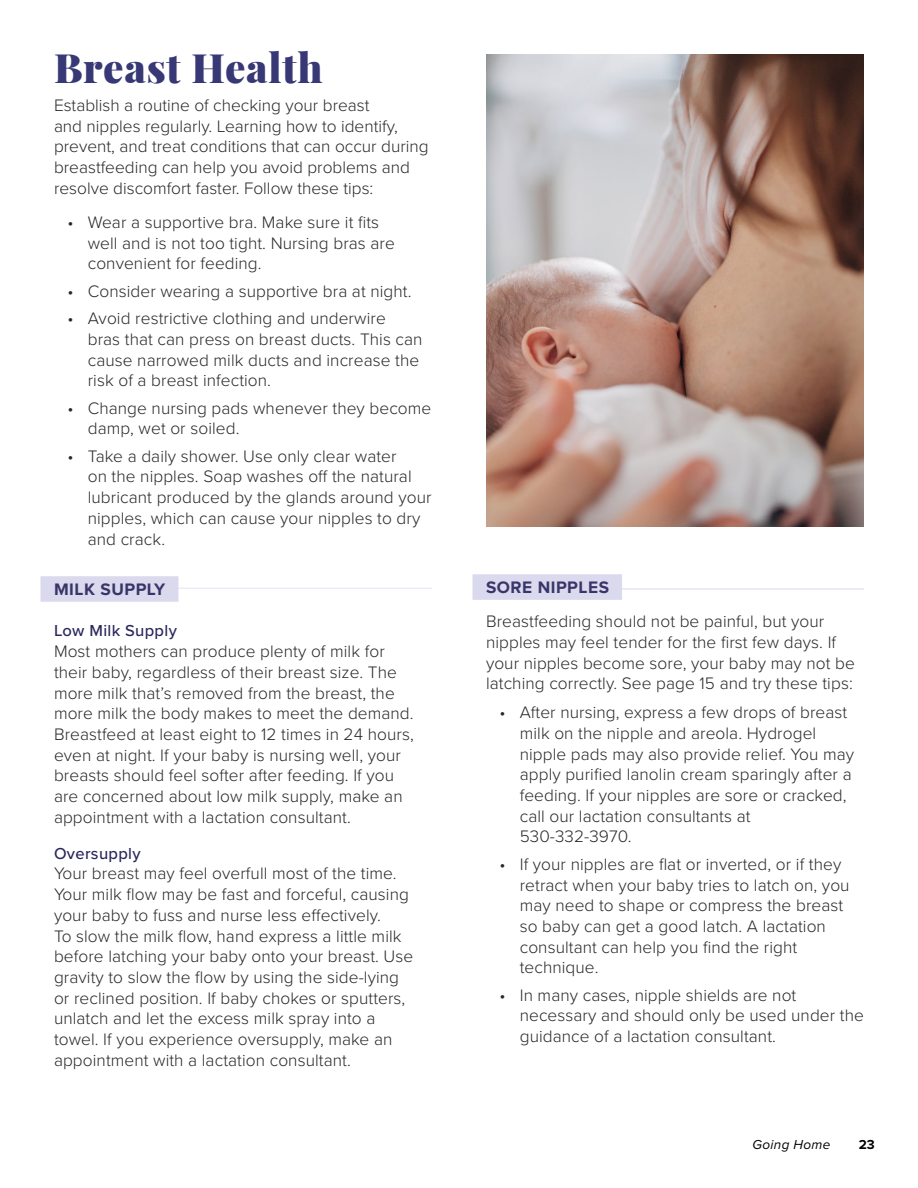
<style>
.page{position:relative;width:918px;height:1188px;background:#fff}
.page>*{position:absolute;margin:0;border:0;box-sizing:border-box;transform-origin:0 0}
.t1{font:900 40.5px "Playfair Display";letter-spacing:.02em;color:#373875}
.t2{font:300 17.25px/20.7px "Proxima Nova";letter-spacing:.005em;color:#292829}
.t3{font:700 17.25px "Proxima Nova";letter-spacing:.03em;color:#383668}
.t4{font:500 16.5px "Proxima Nova";letter-spacing:.02em;color:#2a275c}
.t5{font:italic 13.5px "Proxima Nova";letter-spacing:.025em;color:#000}
.t6{font:700 13.5px "Proxima Nova";color:#000}
</style>
<div class="page">
<hr style="left:54px;top:588px;width:378px;height:1px;background:#e3e2f1">
<div style="left:40px;top:576px;width:138px;height:26px;background:#dad9ed"></div>
<hr style="left:486px;top:589px;width:378px;height:1px;background:#dad9ed">
<div style="left:472px;top:574px;width:150px;height:26px;background:#dad9ed"></div>
<img style="left:486px;top:54px;width:378px;height:472px">
<h1 class="t1" style="left:54px;top:36px;width:270px">Breast Health</h1>
<p class="t2" style="left:54px;top:94px;width:376px">Establish a routine of checking your breast<br>and nipples regularly. Learning how to identify, prevent, and treat conditions that can occur during breastfeeding can help you avoid problems and resolve discomfort faster. Follow these tips:</p>
<p class="t2" style="left:88px;top:211px;width:309px;text-indent:-20px">• Wear a supportive bra. Make sure it fits well and is not too tight. Nursing bras are convenient for feeding.</p>
<p class="t2" style="left:68px;top:280px;width:346px">• Consider wearing a supportive bra at night.</p>
<p class="t2" style="left:88px;top:307px;width:336px;text-indent:-20px">• Avoid restrictive clothing and underwire bras that can press on breast ducts. This can cause narrowed milk ducts and increase the risk of a breast infection.</p>
<p class="t2" style="left:88px;top:397px;width:345px;text-indent:-20px">• Change nursing pads whenever they become damp, wet or soiled.</p>
<p class="t2" style="left:88px;top:445px;width:345px;text-indent:-20px">• Take a daily shower. Use only clear water<br>on the nipples. Soap washes off the natural lubricant produced by the glands around your nipples, which can cause your nipples to dry and crack.</p>
<p class="t3" style="left:54px;top:576px;width:113px">MILK SUPPLY</p>
<p class="t4" style="left:54px;top:619px;width:124px">Low Milk Supply</p>
<p class="t2" style="left:54px;top:640px;width:361px">Most mothers can produce plenty of milk for their baby, regardless of their breast size. The more milk that’s removed from the breast, the more milk the body makes to meet the demand.<br>Breastfeed at least eight to 12 times in 24 hours, even at night. If your baby is nursing well, your breasts should feel softer after feeding. If you are concerned about low milk supply, make an appointment with a lactation consultant.</p>
<p class="t4" style="left:54px;top:841px;width:88px">Oversupply</p>
<p class="t2" style="left:54px;top:862px;width:361px">Your breast may feel overfull most of the time.<br>Your milk flow may be fast and forceful, causing your baby to fuss and nurse less effectively.<br>To slow the milk flow, hand express a little milk before latching your baby onto your breast. Use gravity to slow the flow by using the side-lying or reclined position. If baby chokes or sputters, unlatch and let the excess milk spray into a towel. If you experience oversupply, make an appointment with a lactation consultant.</p>
<p class="t3" style="left:486px;top:574px;width:125px">SORE NIPPLES</p>
<p class="t2" style="left:486px;top:610px;width:370px">Breastfeeding should not be painful, but your nipples may feel tender for the first few days. If your nipples become sore, your baby may not be latching correctly. See page 15 and try these tips:</p>
<p class="t2" style="left:520px;top:701px;width:336px;text-indent:-20px">• After nursing, express a few drops of breast milk on the nipple and areola. Hydrogel nipple pads may also provide relief. You may apply purified lanolin cream sparingly after a feeding. If your nipples are sore or cracked, call our lactation consultants at 530-332-3970.</p>
<p class="t2" style="left:520px;top:853px;width:331px;text-indent:-20px">• If your nipples are flat or inverted, or if they retract when your baby tries to latch on, you may need to shape or compress the breast so baby can get a good latch. A lactation consultant can help you find the right technique.</p>
<p class="t2" style="left:520px;top:984px;width:346px;text-indent:-20px">• In many cases, nipple shields are not necessary and should only be used under the guidance of a lactation consultant.</p>
<p class="t5" style="left:753px;top:1134px;width:79px">Going Home</p>
<p class="t6" style="left:859px;top:1134px;width:18px">23</p>
</div>
